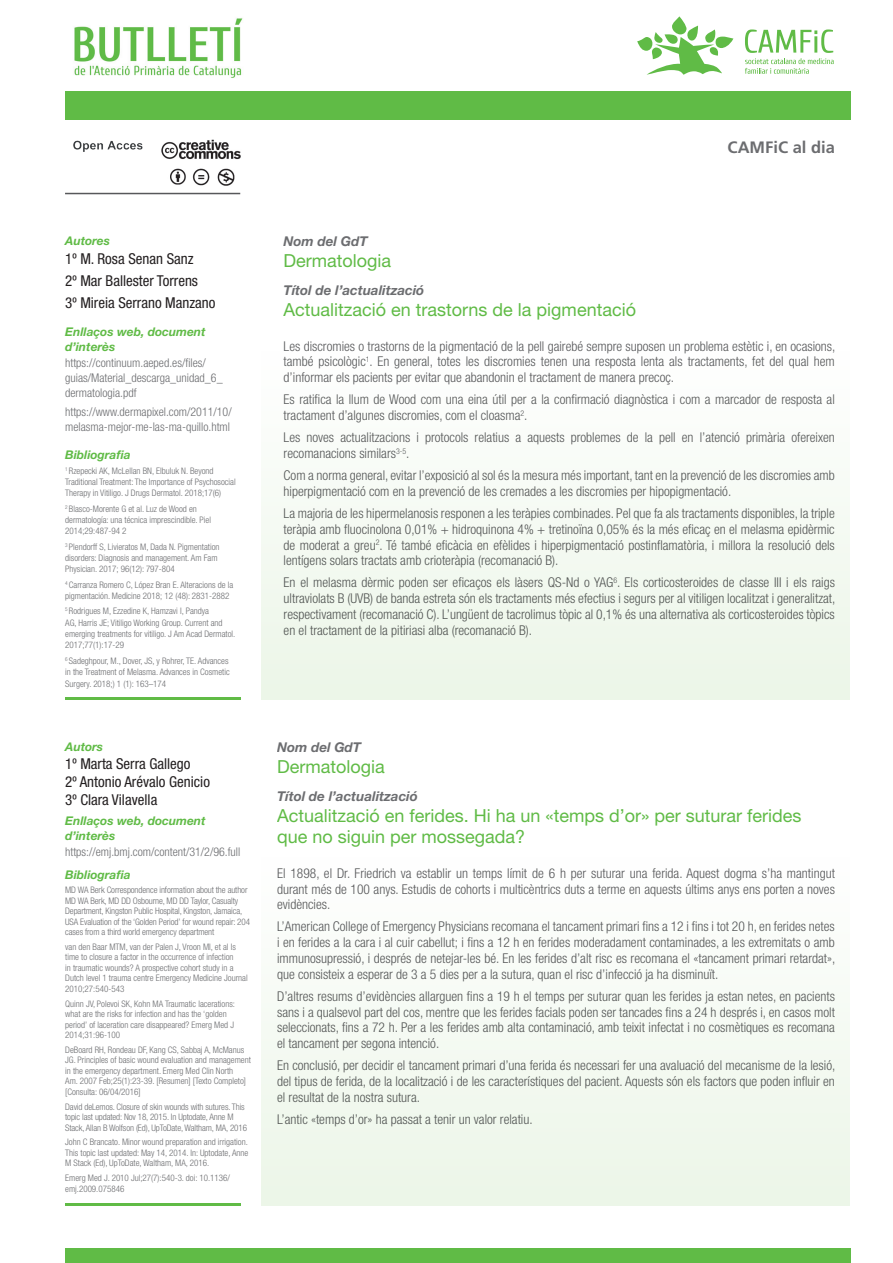
<style>
.page{position:relative;width:893px;height:1263px;background:#fff}
.page>*{position:absolute;margin:0;border:0;box-sizing:border-box;transform-origin:0 0}
.t1{font:18px/21px "Helvetica Neue LT Std";color:#60bb46}
.t2{font:700 16.5px "Frutiger LT Std";color:#6c6d70}
.Autor_negro{font:condensed 15px "Helvetica Neue LT Std";color:#231f20}
.t3{font:300 condensed 13.5px/15.8px "Helvetica Neue LT Std";color:#57585a;text-align:justify}
.t4{font:italic 700 13.5px "Helvetica Neue LT Std";color:#6c6d70}
.Enlaces_negro{font:300 condensed 12px/15px "Helvetica Neue LT Std";color:#6c6d70}
.Autor_verde{font:italic 700 12px/15px "Helvetica Neue LT Std";color:#60bb46}
.Enlaces_negro-2{font:300 condensed 9px/10.5px "Helvetica Neue LT Std";color:#6c6d70}
</style>
<div class="page">
<div style="left:261px;top:236px;width:589px;height:463px;background:linear-gradient(to right,#f7fbf6,#f7fbf6)"></div>
<div style="left:261px;top:742px;width:589px;height:463px;background:linear-gradient(to right,#f7fbf6,#f7fbf6)"></div>
<svg style="left:637px;top:16px;width:96px;height:59px"></svg>
<svg style="left:745px;top:29px;width:89px;height:45px"></svg>
<div style="left:65px;top:91px;width:786px;height:28px;background:#60bb46"></div>
<div style="left:65px;top:1249px;width:786px;height:14px;background:#60bb46"></div>
<hr style="left:65px;top:1203px;width:175px;height:2px;background:#60bb46">
<hr style="left:65px;top:697px;width:175px;height:2px;background:#60bb46">
<img style="left:74px;top:18px;width:169px;height:60px">
<img style="left:161px;top:139px;width:80px;height:47px">
<hr style="left:65px;top:193px;width:175px;height:1px;background:#57585a">
<img style="left:73px;top:140px;width:70px;height:12px">
<p class="t2" style="left:728px;top:138px;width:109px">CAMFiC al dia</p>
<p class="Autor_verde" style="left:65px;top:233px;width:46px">Autores</p>
<p class="Autor_negro" style="left:65px;top:250px;width:130px">1º M. Rosa Senan Sanz</p>
<p class="Autor_negro" style="left:65px;top:272px;width:134px">2º Mar Ballester Torrens</p>
<p class="Autor_negro" style="left:65px;top:294px;width:152px">3º Mireia Serrano Manzano</p>
<p class="Autor_verde" style="left:65px;top:324px;width:142px">Enllaços web, document d’interès</p>
<p class="Enlaces_negro" style="left:65px;top:355px;width:159px">https://continuum.aeped.es/files/ guias/Material_descarga_unidad_6_ dermatologia.pdf</p>
<p class="Enlaces_negro" style="left:65px;top:404px;width:168px">https://www.dermapixel.com/2011/10/ melasma-mejor-me-las-ma-quillo.html</p>
<p class="Autor_verde" style="left:65px;top:447px;width:67px">Bibliografia</p>
<p class="Enlaces_negro-2" style="left:65px;top:465px;width:172px;line-height:11.2px"><sup>1</sup> Rzepecki AK, McLellan BN, Elbuluk N. Beyond<br>Traditional Treatment: The Importance of Psychosocial<br>Therapy in Vitiligo. J Drugs Dermatol. 2018;17(6)</p>
<p class="Enlaces_negro-2" style="left:65px;top:503px;width:147px;line-height:11.2px"><sup>2</sup> Blasco-Morente G et al. Luz de Wood en dermatología: una técnica imprescindible. Piel<br>2014;29:487-94 2</p>
<p class="Enlaces_negro-2" style="left:65px;top:541px;width:156px;line-height:11.2px"><sup>3</sup> Plendorff S, Livieratos M, Dada N. Pigmentation disorders: Diagnosis and management. Am Fam<br>Physician. 2017; 96(12): 797-804</p>
<p class="Enlaces_negro-2" style="left:65px;top:579px;width:170px;line-height:11.2px"><sup>4</sup> Carranza Romero C, López Bran E. Alteracions de la pigmentación. Medicine 2018; 12 (48): 2831-2882</p>
<p class="Enlaces_negro-2" style="left:65px;top:605px;width:172px;line-height:11.2px"><sup>5</sup> Rodrigues M, Ezzedine K, Hamzavi I, Pandya<br>AG, Harris JE; Vitiligo Working Group. Current and emerging treatments for vitiligo. J Am Acad Dermatol.<br>2017;77(1):17-29</p>
<p class="Enlaces_negro-2" style="left:65px;top:655px;width:166px;line-height:11.7px"><sup>6</sup> Sadeghpour, M., Dover, JS, y Rohrer, TE. Advances in the Treatment of Melasma. Advances in Cosmetic<br>Surgery. 2018;) 1 (1): 163–174</p>
<p class="Autor_verde" style="left:65px;top:738px;width:40px">Autors</p>
<p class="Autor_negro" style="left:65px;top:755px;width:127px">1º Marta Serra Gallego</p>
<p class="Autor_negro" style="left:65px;top:773px;width:146px">2º Antonio Arévalo Genicio</p>
<p class="Autor_negro" style="left:65px;top:791px;width:94px">3º Clara Vilavella</p>
<p class="Autor_verde" style="left:65px;top:813px;width:142px">Enllaços web, document d’interès</p>
<p class="Enlaces_negro" style="left:65px;top:844px;width:177px">https://emj.bmj.com/content/31/2/96.full</p>
<p class="Autor_verde" style="left:65px;top:867px;width:67px">Bibliografia</p>
<p class="Enlaces_negro-2" style="left:65px;top:884px;width:186px">MD WA Berk Correspondence information about the author MD WA Berk, MD DD Osbourne, MD DD Taylor, Casualty Department, Kingston Public Hospital, Kingston, Jamaica, USA Evaluation of the ‘Golden Period’ for wound repair: 204 cases from a third world emergency department</p>
<p class="Enlaces_negro-2" style="left:65px;top:941px;width:184px">van den Baar MTM, van der Palen J, Vroon MI, et al Is time to closure a factor in the occurrence of infection<br>in traumatic wounds? A prospective cohort study in a Dutch level 1 trauma centre Emergency Medicine Journal 2010;27:540-543</p>
<p class="Enlaces_negro-2" style="left:65px;top:998px;width:171px">Quinn JV, Polevoi SK, Kohn MA Traumatic lacerations: what are the risks for infection and has the ‘golden period’ of laceration care disappeared? Emerg Med J 2014;31:96-100</p>
<p class="Enlaces_negro-2" style="left:65px;top:1044px;width:187px">DeBoard RH, Rondeau DF, Kang CS, Sabbaj A, McManus JG. Principles of basic wound evaluation and management in the emergency department. Emerg Med Clin North<br>Am. 2007 Feb;25(1):23-39. [Resumen] [Texto Completo] [Consulta: 06/04/2016]</p>
<p class="Enlaces_negro-2" style="left:65px;top:1101px;width:183px">David deLemos. Closure of skin wounds with sutures. This topic last updated: Nov 18, 2015. In Uptodate, Anne M<br>Stack, Allan B Wolfson (Ed), UpToDate, Waltham, MA, 2016</p>
<p class="Enlaces_negro-2" style="left:65px;top:1137px;width:185px;text-align:justify">John C Brancato. Minor wound preparation and irrigation.<br>This topic last updated: May 14, 2014. In: Uptodate, Anne M Stack (Ed), UpToDate, Waltham, MA, 2016.</p>
<p class="Enlaces_negro-2" style="left:65px;top:1172px;width:166px">Emerg Med J. 2010 Jul;27(7):540-3. doi: 10.1136/ emj.2009.075846</p>
<p class="t4" style="left:284px;top:233px;width:85px">Nom del GdT</p>
<h1 class="t1" style="left:284px;top:250px;width:109px">Dermatologia</h1>
<p class="t4" style="left:284px;top:282px;width:142px">Títol de l’actualització</p>
<h1 class="t1" style="left:284px;top:299px;width:354px">Actualització en trastorns de la pigmentació</h1>
<p class="t3" style="left:284px;top:338px;width:553px">Les discromies o trastorns de la pigmentació de la pell gairebé sempre suposen un problema estètic i, en ocasions, també psicològic<sup>1</sup>. En general, totes les discromies tenen una resposta lenta als tractaments, fet del qual hem d’informar els pacients per evitar que abandonin el tractament de manera precoç.</p>
<p class="t3" style="left:284px;top:392px;width:553px">Es ratifica la llum de Wood com una eina útil per a la confirmació diagnòstica i com a marcador de resposta al tractament d’algunes discromies, com el cloasma<sup>2</sup>.</p>
<p class="t3" style="left:284px;top:429px;width:553px">Les noves actualitzacions i protocols relatius a aquests problemes de la pell en l’atenció primària ofereixen recomanacions similars<sup>3-5</sup>.</p>
<p class="t3" style="left:284px;top:467px;width:553px">Com a norma general, evitar l’exposició al sol és la mesura més important, tant en la prevenció de les discromies amb hiperpigmentació com en la prevenció de les cremades a les discromies per hipopigmentació.</p>
<p class="t3" style="left:284px;top:505px;width:553px">La majoria de les hipermelanosis responen a les teràpies combinades. Pel que fa als tractaments disponibles, la triple teràpia amb fluocinolona 0,01% + hidroquinona 4% + tretinoïna 0,05% és la més eficaç en el melasma epidèrmic de moderat a greu<sup>2</sup>. Té també eficàcia en efèlides i hiperpigmentació postinflamatòria, i millora la resolució dels lentígens solars tractats amb crioteràpia (recomanació B).</p>
<p class="t3" style="left:284px;top:575px;width:553px">En el melasma dèrmic poden ser eficaços els làsers QS-Nd o YAG<sup>6</sup>. Els corticosteroides de classe III i els raigs ultraviolats B (UVB) de banda estreta són els tractaments més efectius i segurs per al vitiligen localitzat i generalitzat, respectivament (recomanació C). L’ungüent de tacrolimus tòpic al 0,1% és una alternativa als corticosteroides tòpics en el tractament de la pitiriasi alba (recomanació B).</p>
<p class="t4" style="left:277px;top:739px;width:85px">Nom del GdT</p>
<h1 class="t1" style="left:277px;top:756px;width:109px">Dermatologia</h1>
<p class="t4" style="left:277px;top:788px;width:142px">Títol de l’actualització</p>
<h1 class="t1" style="left:277px;top:805px;width:526px">Actualització en ferides. Hi ha un «temps d’or» per suturar ferides que no siguin per mossegada?</h1>
<p class="t3" style="left:277px;top:865px;width:559px">El 1898, el Dr. Friedrich va establir un temps límit de 6 h per suturar una ferida. Aquest dogma s’ha mantingut durant més de 100 anys. Estudis de cohorts i multicèntrics duts a terme en aquests últims anys ens porten a noves evidències.</p>
<p class="t3" style="left:277px;top:919px;width:560px">L’American College of Emergency Physicians recomana el tancament primari fins a 12 i fins i tot 20 h, en ferides netes i en ferides a la cara i al cuir cabellut; i fins a 12 h en ferides moderadament contaminades, a les extremitats o amb immunosupressió, i després de netejar-les bé. En les ferides d’alt risc es recomana el «tancament primari retardat», que consisteix a esperar de 3 a 5 dies per a la sutura, quan el risc d’infecció ja ha disminuït.</p>
<p class="t3" style="left:277px;top:988px;width:559px">D’altres resums d’evidències allarguen fins a 19 h el temps per suturar quan les ferides ja estan netes, en pacients sans i a qualsevol part del cos, mentre que les ferides facials poden ser tancades fins a 24 h després i, en casos molt seleccionats, fins a 72 h. Per a les ferides amb alta contaminació, amb teixit infectat i no cosmètiques es recomana el tancament per segona intenció.</p>
<p class="t3" style="left:277px;top:1057px;width:560px">En conclusió, per decidir el tancament primari d’una ferida és necessari fer una avaluació del mecanisme de la lesió, del tipus de ferida, de la localització i de les característiques del pacient. Aquests són els factors que poden influir en el resultat de la nostra sutura.</p>
<p class="t3" style="left:277px;top:1111px;width:257px">L’antic «temps d’or» ha passat a tenir un valor relatiu.</p>
</div>
